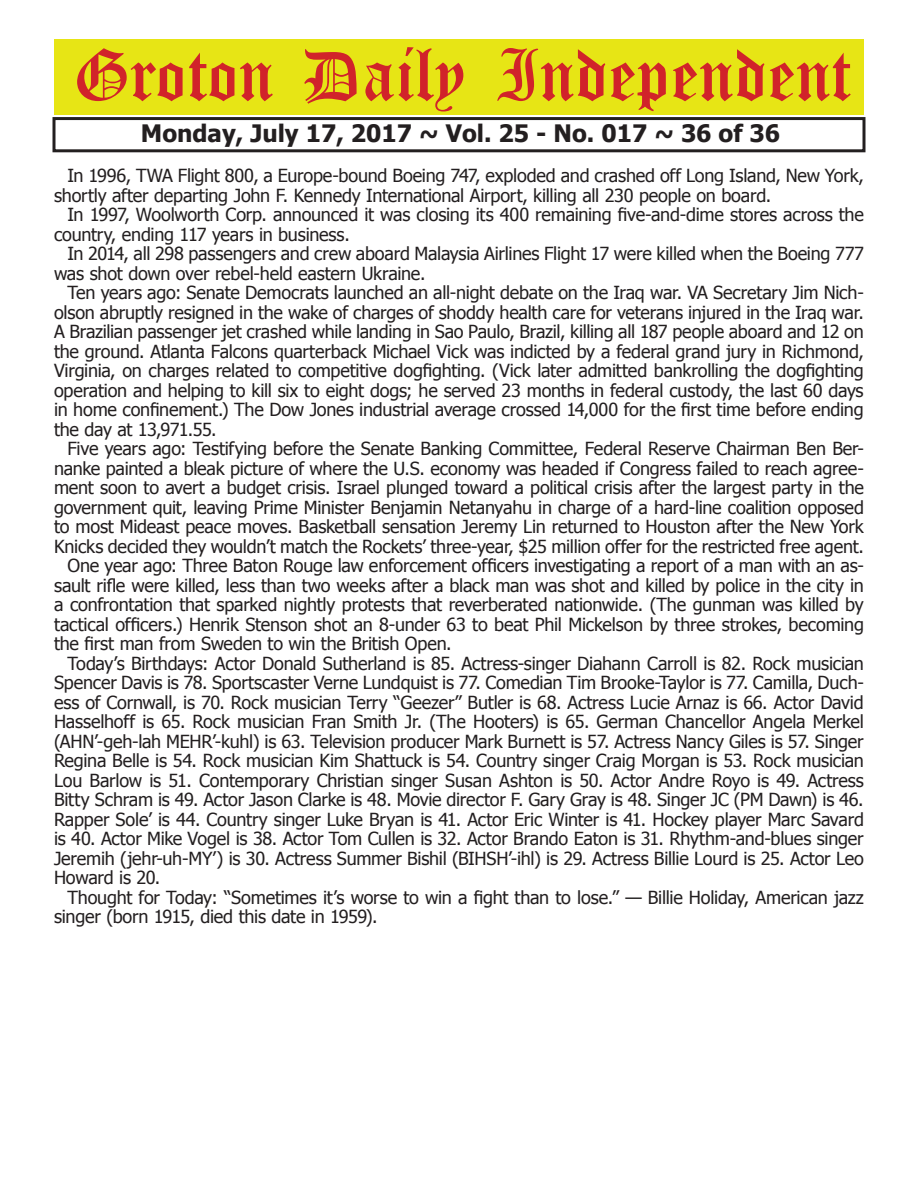
<style>
.page{position:relative;width:918px;height:1188px;background:#fff}
.page>*{position:absolute;margin:0;border:0;box-sizing:border-box;transform-origin:0 0}
.t1{font:54px "Old English Five";color:#d1232a}
.t2{font:700 24px "Tahoma";color:#231f20}
.t3{font:18px/19.5px "Tahoma";letter-spacing:-.01em;color:#231f20}
</style>
<div class="page">
<div style="left:52px;top:117px;width:814px;height:35px;border:3px solid #231f20"></div>
<div style="left:54px;top:40px;width:810px;height:75px;background:#e7e515"></div>
<h1 class="t1" style="left:73px;top:50px;width:779px">Groton Daily Independent</h1>
<h2 class="t2" style="left:141px;top:116px;width:641px">Monday, July 17, 2017 ~ Vol. 25 - No. 017 ~ 36 of 36</h2>
<p class="t3" style="left:54px;top:165px;width:811px;text-indent:14px">In 1996, TWA Flight 800, a Europe-bound Boeing 747, exploded and crashed off Long Island, New York, shortly after departing John F. Kennedy International Airport, killing all 230 people on board.</p>
<p class="t3" style="left:54px;top:204px;width:811px;text-indent:14px">In 1997, Woolworth Corp. announced it was closing its 400 remaining five-and-dime stores across the country, ending 117 years in business.</p>
<p class="t3" style="left:54px;top:243px;width:812px;text-indent:14px">In 2014, all 298 passengers and crew aboard Malaysia Airlines Flight 17 were killed when the Boeing 777 was shot down over rebel-held eastern Ukraine.</p>
<p class="t3" style="left:54px;top:282px;width:812px;text-align:justify;text-indent:14px">Ten years ago: Senate Democrats launched an all-night debate on the Iraq war. VA Secretary Jim Nich&shy;olson abruptly resigned in the wake of charges of shoddy health care for veterans injured in the Iraq war.<br>A Brazilian passenger jet crashed while landing in Sao Paulo, Brazil, killing all 187 people aboard and 12 on the ground. Atlanta Falcons quarterback Michael Vick was indicted by a federal grand jury in Richmond, Virginia, on charges related to competitive dogfighting. (Vick later admitted bankrolling the dogfighting operation and helping to kill six to eight dogs; he served 23 months in federal custody, the last 60 days in home confinement.) The Dow Jones industrial average crossed 14,000 for the first time before ending the day at 13,971.55.</p>
<p class="t3" style="left:68px;top:438px;width:798px">Five years ago: Testifying before the Senate Banking Committee, Federal Reserve Chairman Ben Ber-</p>
<p class="t3" style="left:54px;top:458px;width:812px">nanke painted a bleak picture of where the U.S. economy was headed if Congress failed to reach agree-</p>
<p class="t3" style="left:54px;top:477px;width:812px">ment soon to avert a budget crisis. Israel plunged toward a political crisis after the largest party in the</p>
<p class="t3" style="left:54px;top:497px;width:812px">government quit, leaving Prime Minister Benjamin Netanyahu in charge of a hard-line coalition opposed</p>
<p class="t3" style="left:54px;top:516px;width:811px">to most Mideast peace moves. Basketball sensation Jeremy Lin returned to Houston after the New York</p>
<p class="t3" style="left:54px;top:536px;width:811px">Knicks decided they wouldn’t match the Rockets’ three-year, $25 million offer for the restricted free agent.</p>
<p class="t3" style="left:68px;top:555px;width:798px">One year ago: Three Baton Rouge law enforcement officers investigating a report of a man with an as-</p>
<p class="t3" style="left:54px;top:575px;width:811px">sault rifle were killed, less than two weeks after a black man was shot and killed by police in the city in</p>
<p class="t3" style="left:54px;top:594px;width:811px">a confrontation that sparked nightly protests that reverberated nationwide. (The gunman was killed by</p>
<p class="t3" style="left:54px;top:613px;width:811px">tactical officers.) Henrik Stenson shot an 8-under 63 to beat Phil Mickelson by three strokes, becoming</p>
<p class="t3" style="left:54px;top:633px;width:399px">the first man from Sweden to win the British Open.</p>
<p class="t3" style="left:68px;top:652px;width:798px">Today’s Birthdays: Actor Donald Sutherland is 85. Actress-singer Diahann Carroll is 82. Rock musician</p>
<p class="t3" style="left:54px;top:672px;width:812px">Spencer Davis is 78. Sportscaster Verne Lundquist is 77. Comedian Tim Brooke-Taylor is 77. Camilla, Duch-</p>
<p class="t3" style="left:54px;top:691px;width:811px">ess of Cornwall, is 70. Rock musician Terry “Geezer” Butler is 68. Actress Lucie Arnaz is 66. Actor David</p>
<p class="t3" style="left:54px;top:711px;width:811px">Hasselhoff is 65. Rock musician Fran Smith Jr. (The Hooters) is 65. German Chancellor Angela Merkel</p>
<p class="t3" style="left:54px;top:730px;width:811px">(AHN’-geh-lah MEHR’-kuhl) is 63. Television producer Mark Burnett is 57. Actress Nancy Giles is 57. Singer</p>
<p class="t3" style="left:54px;top:750px;width:811px">Regina Belle is 54. Rock musician Kim Shattuck is 54. Country singer Craig Morgan is 53. Rock musician</p>
<p class="t3" style="left:54px;top:769px;width:811px">Lou Barlow is 51. Contemporary Christian singer Susan Ashton is 50. Actor Andre Royo is 49. Actress</p>
<p class="t3" style="left:54px;top:789px;width:811px">Bitty Schram is 49. Actor Jason Clarke is 48. Movie director F. Gary Gray is 48. Singer JC (PM Dawn) is 46.</p>
<p class="t3" style="left:54px;top:808px;width:812px">Rapper Sole’ is 44. Country singer Luke Bryan is 41. Actor Eric Winter is 41. Hockey player Marc Savard</p>
<p class="t3" style="left:54px;top:828px;width:811px">is 40. Actor Mike Vogel is 38. Actor Tom Cullen is 32. Actor Brando Eaton is 31. Rhythm-and-blues singer</p>
<p class="t3" style="left:54px;top:847px;width:811px">Jeremih (jehr-uh-MY’) is 30. Actress Summer Bishil (BIHSH’-ihl) is 29. Actress Billie Lourd is 25. Actor Leo</p>
<p class="t3" style="left:54px;top:867px;width:108px">Howard is 20.</p>
<p class="t3" style="left:68px;top:886px;width:798px">Thought for Today: “Sometimes it’s worse to win a fight than to lose.” — Billie Holiday, American jazz</p>
<p class="t3" style="left:54px;top:906px;width:325px">singer (born 1915, died this date in 1959).</p>
</div>
